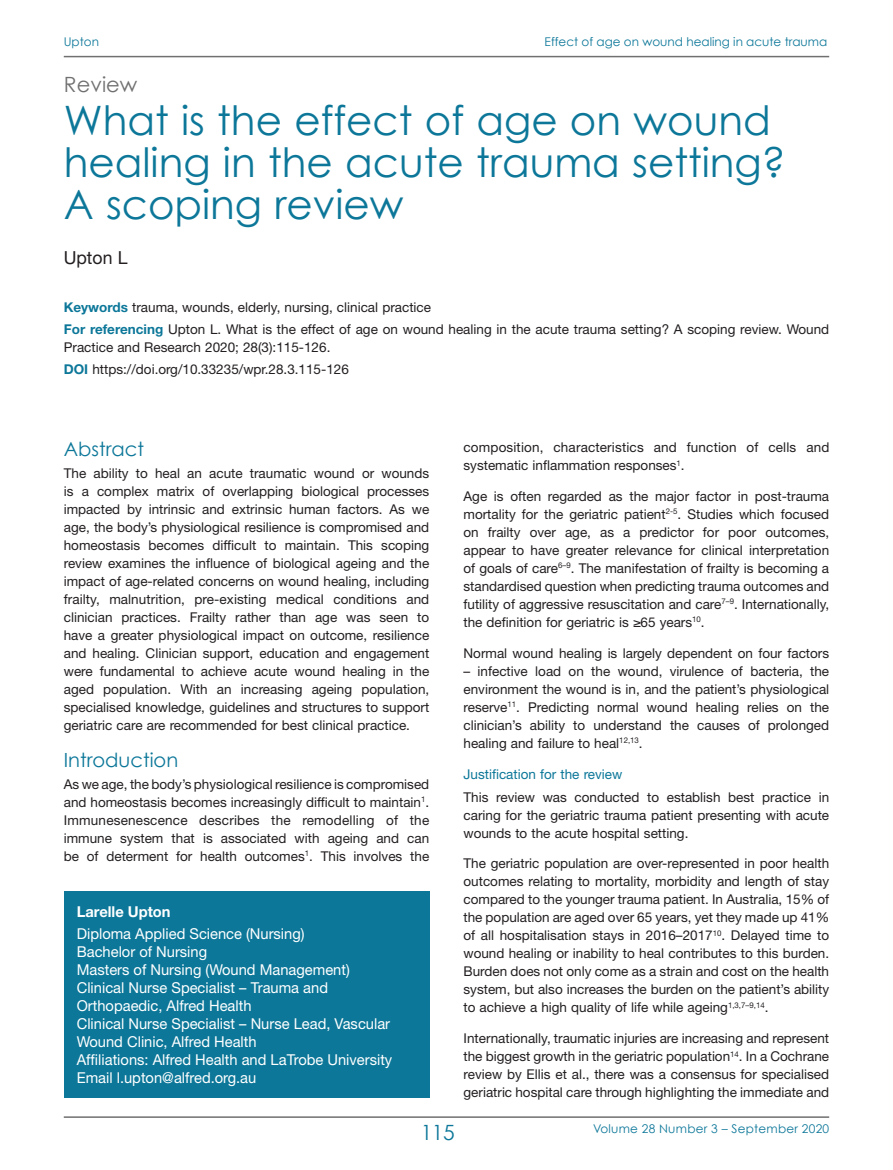
<style>
.page{position:relative;width:893px;height:1170px;background:#fff}
.page>*{position:absolute;margin:0;border:0;box-sizing:border-box;transform-origin:0 0}
.WPR_Top_Title{font:40.5px/42px "Century Gothic";color:#0c7799}
.t1{font:21px "Century Gothic";color:#707071}
.t2{font:21px "Century Gothic";color:#0c7799}
.WPR_Heading{font:19.5px "Century Gothic";color:#0c7799}
.WPR_Top_Author{font:18px "Helvetica Neue";color:#231f20}
.WPR_Green_Box_Author{font:15px/18px "Helvetica Neue";color:#fff}
.WPR_Green_Box_Author-2{font:700 15px "Helvetica Neue";color:#fff}
.WP_R_Galley{font:13.5px/18px "Helvetica Neue";color:#231f20;text-align:justify}
.WPR_Subheading{font:13.5px "Helvetica Neue";color:#0c7799}
.t3{font:12px "Century Gothic";color:#0c7799}
.t4{font:12px "Century Gothic";letter-spacing:.02em;color:#0c7799}
.s1{font-weight:700;color:#0c7799}
.s2{font-family:"Helvetica"}
</style>
<div class="page">
<hr style="left:64px;top:1116px;width:765px;height:1px;background:#707071">
<hr style="left:64px;top:56px;width:765px;height:1px;background:#707071">
<div style="left:64px;top:891px;width:365px;height:206px;background:#0c7799"></div>
<p class="t3" style="left:64px;top:35px;width:37px">Upton</p>
<p class="t3" style="left:545px;top:35px;width:284px">Effect of age on wound healing in acute trauma</p>
<p class="t1" style="left:64px;top:72px;width:75px">Review</p>
<p class="WPR_Top_Title" style="left:64px;top:98px;width:723px">What is the effect of age on wound healing in the acute trauma setting?<br>A scoping review</p>
<p class="WPR_Top_Author" style="left:64px;top:247px;width:65px">Upton L</p>
<p class="WP_R_Galley" style="left:64px;top:297px;width:369px"><span class="s1">Keywords</span> trauma, wounds, elderly, nursing, clinical practice</p>
<p class="WP_R_Galley" style="left:64px;top:320px;width:767px"><span class="s1">For referencing</span> Upton L. What is the effect of age on wound healing in the acute trauma setting? A scoping review. Wound<br>Practice and Research 2020; 28(3):115-126.</p>
<p class="WP_R_Galley" style="left:64px;top:360px;width:287px"><span class="s1">DOI</span> https://doi.org/10.33235/wpr.28.3.115-126</p>
<p class="WPR_Heading" style="left:64px;top:437px;width:82px">Abstract</p>
<p class="WP_R_Galley" style="left:64px;top:464px;width:367px">The ability to heal an acute traumatic wound or wounds is a complex matrix of overlapping biological processes impacted by intrinsic and extrinsic human factors. As we age, the body’s physiological resilience is compromised and homeostasis becomes difficult to maintain. This scoping review examines the influence of biological ageing and the impact of age-related concerns on wound healing, including frailty, malnutrition, pre-existing medical conditions and clinician practices. Frailty rather than age was seen to have a greater physiological impact on outcome, resilience and healing. Clinician support, education and engagement were fundamental to achieve acute wound healing in the aged population. With an increasing ageing population, specialised knowledge, guidelines and structures to support geriatric care are recommended for best clinical practice.</p>
<p class="WPR_Heading" style="left:64px;top:747px;width:116px">Introduction</p>
<p class="WP_R_Galley" style="left:64px;top:774px;width:367px">As we age, the body’s physiological resilience is compromised and homeostasis becomes increasingly difficult to maintain<sup>1</sup>.<br>Immunesenescence describes the remodelling of the immune system that is associated with ageing and can be of determent for health outcomes<sup>1</sup>. This involves the</p>
<p class="WPR_Green_Box_Author-2" style="left:77px;top:902px;width:95px">Larelle Upton</p>
<p class="WPR_Green_Box_Author" style="left:77px;top:924px;width:317px">Diploma Applied Science (Nursing)<br>Bachelor of Nursing<br>Masters of Nursing (Wound Management)<br>Clinical Nurse Specialist – Trauma and Orthopaedic, Alfred Health<br>Clinical Nurse Specialist – Nurse Lead, Vascular Wound Clinic, Alfred Health<br>Affiliations: Alfred Health and LaTrobe University Email l.upton@alfred.org.au</p>
<p class="WP_R_Galley" style="left:463px;top:438px;width:367px">composition, characteristics and function of cells and systematic inflammation responses<sup>1</sup>.</p>
<p class="WP_R_Galley" style="left:463px;top:487px;width:367px">Age is often regarded as the major factor in post-trauma mortality for the geriatric patient<sup>2-5</sup>. Studies which focused on frailty over age, as a predictor for poor outcomes, appear to have greater relevance for clinical interpretation of goals of care<sup>6–9</sup>. The manifestation of frailty is becoming a standardised question when predicting trauma outcomes and futility of aggressive resuscitation and care<sup>7–9</sup>. Internationally, the definition for geriatric is <span class="s2">≥</span>65 years<sup>10</sup>.</p>
<p class="WP_R_Galley" style="left:463px;top:643px;width:367px">Normal wound healing is largely dependent on four factors</p>
<p class="WP_R_Galley" style="left:463px;top:661px;width:367px">– infective load on the wound, virulence of bacteria, the environment the wound is in, and the patient’s physiological reserve<sup>11</sup>. Predicting normal wound healing relies on the clinician’s ability to understand the causes of prolonged healing and failure to heal<sup>12,13</sup>.</p>
<p class="WPR_Subheading" style="left:463px;top:766px;width:160px">Justification for the review</p>
<p class="WP_R_Galley" style="left:463px;top:787px;width:367px">This review was conducted to establish best practice in caring for the geriatric trauma patient presenting with acute wounds to the acute hospital setting.</p>
<p class="WP_R_Galley" style="left:463px;top:854px;width:367px">The geriatric population are over-represented in poor health outcomes relating to mortality, morbidity and length of stay compared to the younger trauma patient. In Australia, 15% of the population are aged over 65 years, yet they made up 41% of all hospitalisation stays in 2016–2017<sup>10</sup>. Delayed time to wound healing or inability to heal contributes to this burden.<br>Burden does not only come as a strain and cost on the health system, but also increases the burden on the patient’s ability to achieve a high quality of life while ageing<sup>1,3,7–9,14</sup>.</p>
<p class="WP_R_Galley" style="left:463px;top:1029px;width:367px">Internationally, traumatic injuries are increasing and represent the biggest growth in the geriatric population<sup>14</sup>. In a Cochrane review by Ellis et al., there was a consensus for specialised geriatric hospital care through highlighting the immediate and</p>
<h2 class="t2" style="left:421px;top:1119px;width:36px">115</h2>
<p class="t4" style="left:593px;top:1121px;width:238px">Volume 28 Number 3 – September 2020</p>
</div>
